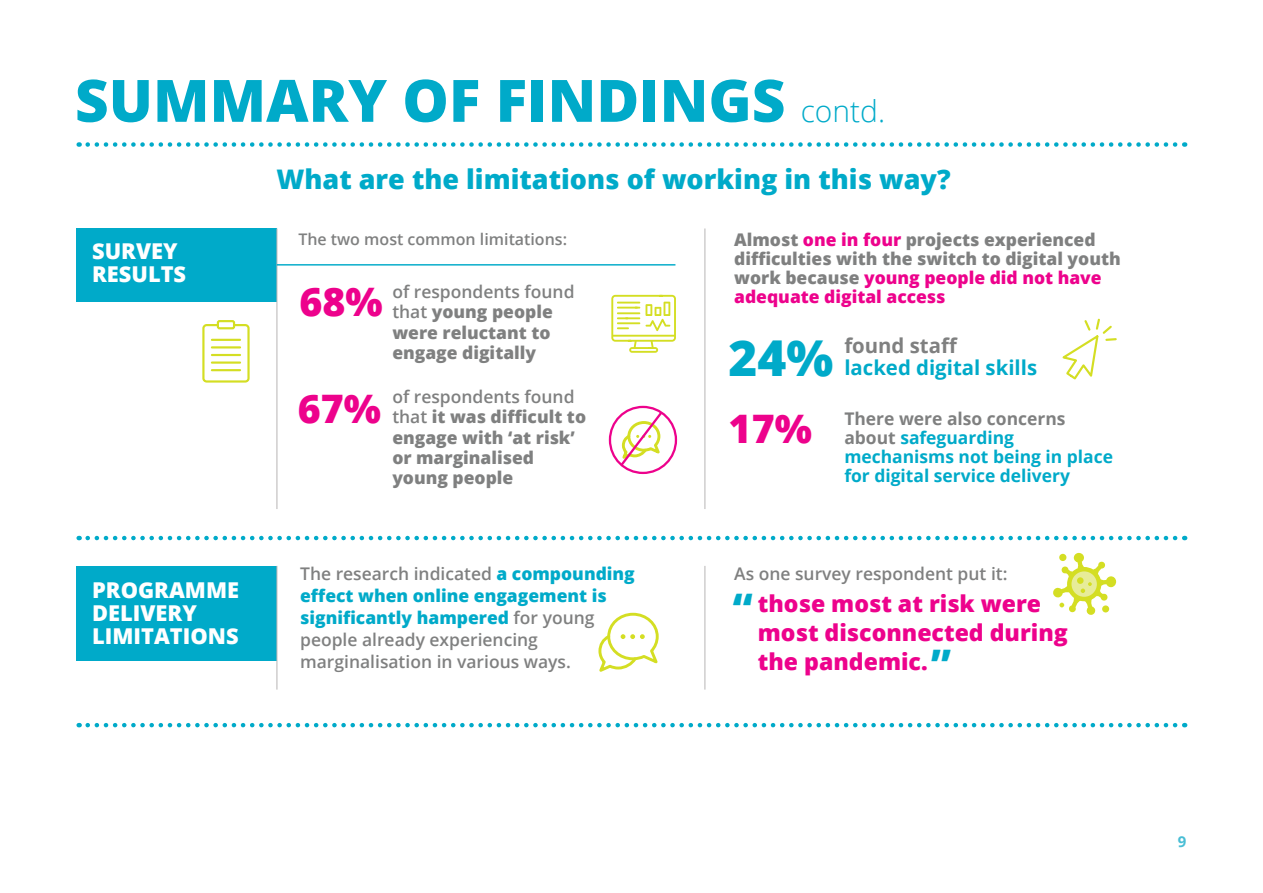
<style>
.page{position:relative;width:1263px;height:893px;background:#fff}
.page>*{position:absolute;margin:0;border:0;box-sizing:border-box;transform-origin:0 0}
.t1{font:800 58.5px "Open Sans";color:#00aac9}
.t2{font:800 49.5px "Open Sans";color:#00aac9}
.t3{font:800 40.8px "Open Sans";color:#00aac9}
.t4{font:800 39.3px "Open Sans";color:#ed028c}
.GREY_BODY_COPY{font:800 27px "Open Sans";color:#00aac9}
.t5{font:800 23.1px/29.1px "Open Sans";color:#ed028c}
.t6{font:800 21.75px/23.2px "Open Sans";color:#fff}
.t7{font:700 20.4px/21.8px "Open Sans";color:#00aac9}
.t8{font:800 17.4px/20.4px "Open Sans";color:#7f8080}
.t9{font:600 17.4px/21.8px "Open Sans";color:#7f8080}
.t10{font:700 17.4px/18.9px "Open Sans";color:#00aac9}
.t11{font:600 16.05px "Open Sans";color:#7f8080}
.t12{font:700 15px "Open Sans";color:#49bed5}
.s1{font-weight:300;font-size:30px}
.s2{font-weight:600}
.s3{font-weight:800;color:#00aac9}
.s4{color:#ed028c}
.s5{color:#7f8080}
</style>
<div class="page">
<svg style="left:88px;top:142px;width:1097px;height:5px"></svg>
<div style="left:77px;top:228px;width:200px;height:74px;background:#00aac9"></div>
<hr style="left:277px;top:228px;width:1px;height:281px;background:#b7b5b5">
<hr style="left:704px;top:228px;width:1px;height:281px;background:#b7b5b5">
<hr style="left:704px;top:566px;width:1px;height:124px;background:#b7b5b5">
<div style="left:77px;top:566px;width:200px;height:95px;background:#00aac9"></div>
<hr style="left:277px;top:566px;width:1px;height:124px;background:#b7b5b5">
<hr style="left:277px;top:264px;width:398px;height:2px;background:#00aac9">
<svg style="left:611px;top:295px;width:65px;height:58px"></svg>
<div style="left:609px;top:406px;width:68px;height:68px;border:2px solid #ed028c;border-radius:50%"></div>
<svg style="left:618px;top:410px;width:46px;height:58px"></svg>
<svg style="left:1062px;top:318px;width:55px;height:62px"></svg>
<svg style="left:1053px;top:552px;width:63px;height:63px"></svg>
<div style="left:202px;top:324px;width:48px;height:59px;border:2px solid #d4de23;border-radius:3px"></div>
<hr style="left:212px;top:339px;width:28px;height:2px;background:#d4de23">
<hr style="left:212px;top:346px;width:28px;height:2px;background:#d4de23">
<hr style="left:212px;top:354px;width:28px;height:2px;background:#d4de23">
<hr style="left:212px;top:361px;width:28px;height:3px;background:#d4de23">
<hr style="left:212px;top:369px;width:28px;height:2px;background:#d4de23">
<div style="left:217px;top:320px;width:18px;height:9px;border:2px solid #d4de23;border-radius:2px"></div>
<svg style="left:598px;top:612px;width:61px;height:60px"></svg>
<svg style="left:88px;top:536px;width:1097px;height:4px"></svg>
<svg style="left:88px;top:723px;width:1097px;height:4px"></svg>
<p class="t1" style="left:75px;top:56px;width:812px">SUMMARY OF FINDINGS <span class="s1">contd.</span></p>
<p class="t6" style="left:92px;top:238px;width:96px">SURVEY<br>RESULTS</p>
<p class="t6" style="left:92px;top:577px;width:148px">PROGRAMME<br>DELIVERY<br>LIMITATIONS</p>
<p class="GREY_BODY_COPY" style="left:276px;top:159px;width:676px">What are the limitations of working in this way?</p>
<p class="t11" style="left:298px;top:228px;width:270px">The two most common limitations:</p>
<p class="t4" style="left:300px;top:272px;width:85px">68%</p>
<p class="t8" style="left:392px;top:281px;width:184px"><span class="s2">of respondents found that</span> young people were reluctant to engage digitally</p>
<p class="t4" style="left:298px;top:378px;width:85px">67%</p>
<p class="t8" style="left:392px;top:385px;width:195px"><span class="s2">of respondents found that</span> it was difficult to engage with ‘at risk’ or marginalised young people</p>
<p class="t9" style="left:300px;top:563px;width:336px">The research indicated <span class="s3">a compounding effect when online engagement is significantly hampered</span> for young people already experiencing marginalisation in various ways.</p>
<p class="t8" style="left:734px;top:229px;width:388px;line-height:18.9px">Almost <span class="s4">one in four</span> projects experienced difficulties with the switch to digital youth work because <span class="s4">young people did not have adequate digital access</span></p>
<p class="t2" style="left:729px;top:320px;width:106px">24%</p>
<p class="t7" style="left:844px;top:334px;width:194px"><span class="s5">found staff<br></span>lacked digital skills</p>
<p class="t4" style="left:729px;top:399px;width:85px">17%</p>
<p class="t10" style="left:844px;top:409px;width:270px"><span class="s5">There were also concerns about</span> safeguarding mechanisms not being in place for digital service delivery</p>
<p class="t9" style="left:734px;top:563px;width:275px">As one survey respondent put it:</p>
<p class="t3" style="left:733px;top:577px;width:22px">“</p>
<p class="t5" style="left:758px;top:588px;width:311px">those most at risk were most disconnected during the pandemic.</p>
<p class="t3" style="left:931px;top:633px;width:22px">”</p>
<p class="t12" style="left:1178px;top:831px;width:10px">9</p>
</div>
